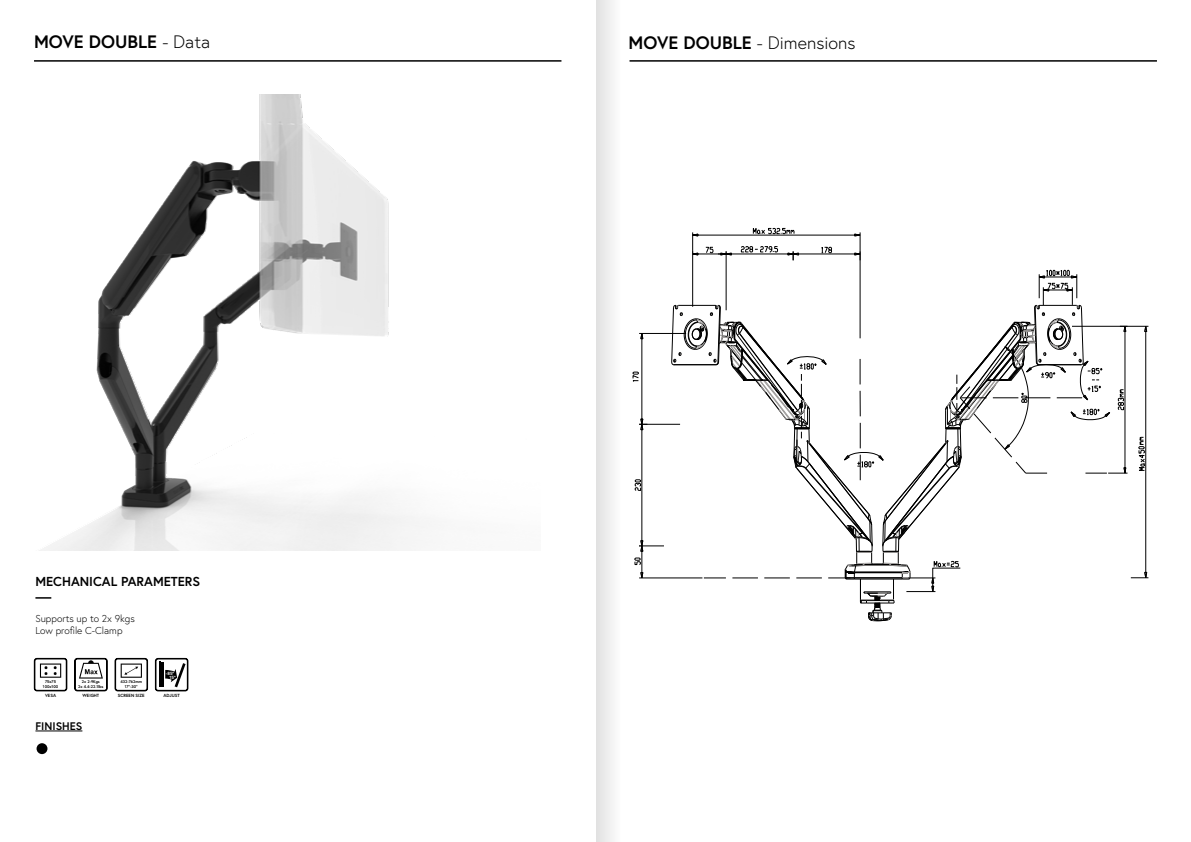
<style>
.page{position:relative;width:1191px;height:842px;background:#fff}
.page>*{position:absolute;margin:0;border:0;box-sizing:border-box;transform-origin:0 0}
.t1{font:300 18px "Europa";color:#000}
.t2{font:700 18px "Europa";color:#000}
.t3{font:700 13px "Europa";color:#000}
.t4{font:700 11px "Europa";color:#000}
.t5{font:300 10px/12px "Europa";color:#000}
.t6{font:700 4.5px "Europa";color:#000}
.t7{font:700 4.5px/4px "Europa";color:#fff}
.t8{font:700 4px/4.8px "Europa";color:#000;text-align:center}
.s1{font-weight:300}
.s2{font-weight:700}
</style>
<div class="page">
<hr style="left:34px;top:60px;width:527px;height:2px;background:#000">
<hr style="left:629px;top:60px;width:528px;height:2px;background:#000">
<hr style="left:35px;top:731px;width:47px;height:1px;background:#000">
<div style="left:37px;top:743px;width:10px;height:11px;background:#000;border-radius:50%"></div>
<img style="left:41px;top:94px;width:389px;height:456px">
<svg style="left:35px;top:597px;width:16px;height:2px"></svg>
<svg style="left:74px;top:658px;width:34px;height:33px"></svg>
<svg style="left:114px;top:658px;width:34px;height:33px"></svg>
<svg style="left:155px;top:658px;width:33px;height:33px"></svg>
<svg style="left:34px;top:658px;width:33px;height:33px"></svg>
<svg style="left:596px;top:0;width:35px;height:842px"></svg>
<hr style="left:860px;top:251px;width:1px;height:87px;background:#000">
<hr style="left:692px;top:235px;width:162px;height:1px;background:#000">
<hr style="left:718px;top:254px;width:70px;height:1px;background:#000">
<hr style="left:798px;top:254px;width:56px;height:1px;background:#000">
<svg style="left:821px;top:247px;width:10px;height:6px"></svg>
<svg style="left:854px;top:232px;width:7px;height:28px"></svg>
<svg style="left:787px;top:251px;width:11px;height:9px"></svg>
<hr style="left:692px;top:232px;width:1px;height:75px;background:#000">
<hr style="left:726px;top:251px;width:1px;height:59px;background:#000">
<svg style="left:692px;top:247px;width:39px;height:8px"></svg>
<svg style="left:741px;top:246px;width:36px;height:6px"></svg>
<hr style="left:641px;top:430px;width:1px;height:111px;background:#000">
<hr style="left:639px;top:578px;width:63px;height:1px;background:#000">
<hr style="left:641px;top:333px;width:1px;height:86px;background:#000">
<svg style="left:635px;top:480px;width:6px;height:11px"></svg>
<hr style="left:639px;top:424px;width:41px;height:1px;background:#000">
<svg style="left:639px;top:419px;width:8px;height:11px"></svg>
<hr style="left:639px;top:333px;width:47px;height:1px;background:#000">
<svg style="left:632px;top:372px;width:6px;height:9px"></svg>
<svg style="left:634px;top:540px;width:30px;height:39px"></svg>
<svg style="left:671px;top:270px;width:477px;height:351px"></svg>
<svg style="left:753px;top:228px;width:41px;height:6px"></svg>
<h1 class="t2" style="left:34px;top:29px;width:178px">MOVE DOUBLE <span class="s1">- Data</span></h1>
<h2 class="t3" style="left:35px;top:573px;width:166px">MECHANICAL PARAMETERS</h2>
<h3 class="t5" style="left:35px;top:612px;width:101px">Supports up to 2x 9kgs<br>Low profile C-Clamp</h3>
<p class="t8" style="left:43px;top:679px;width:17px">75x75<br>100x100</p>
<p class="t8" style="left:78px;top:679px;width:27px">2x 2-9Kgs<br>2x 4.4-22.1lbs</p>
<p class="t8" style="left:121px;top:679px;width:23px">432-762mm<br>17”-30”</p>
<p class="t7" style="left:170px;top:671px;width:8px;text-indent:-4px">-85º<br>15º</p>
<p class="t6" style="left:45px;top:692px;width:12px">VESA</p>
<p class="t6" style="left:82px;top:692px;width:18px">WEIGHT</p>
<p class="t6" style="left:118px;top:692px;width:28px">SCREEN SIZE</p>
<p class="t6" style="left:163px;top:692px;width:18px">ADJUST</p>
<h3 class="t4" style="left:35px;top:719px;width:48px">FINISHES</h3>
<h1 class="t1" style="left:628px;top:31px;width:228px"><span class="s2">MOVE DOUBLE</span> - Dimensions</h1>
</div>
